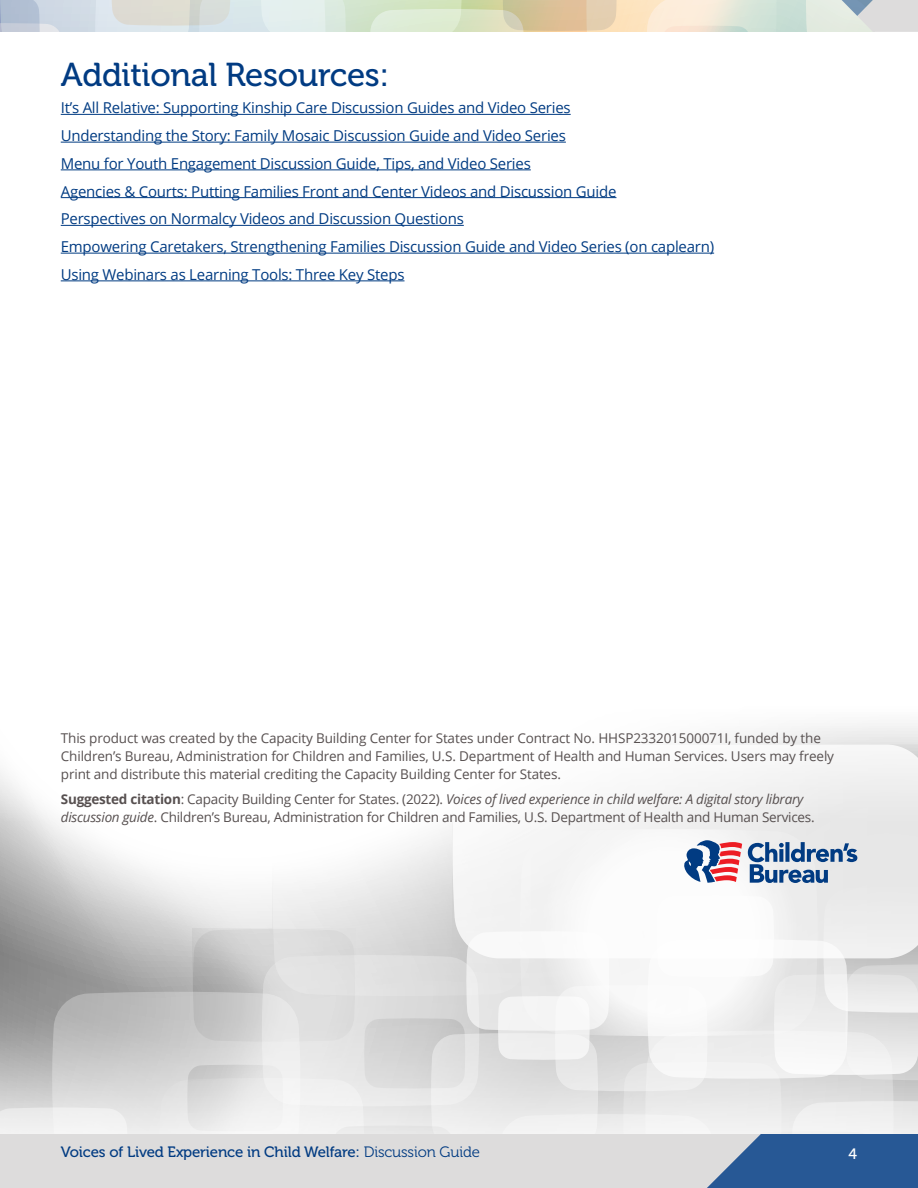
<style>
.page{position:relative;width:918px;height:1188px;background:#fff}
.page>*{position:absolute;margin:0;border:0;box-sizing:border-box;transform-origin:0 0}
.t1{font:33px "Museo 500";letter-spacing:-.01em;color:#013b82}
.ICF_-_Body_Copy_1{font:15px "Open Sans";letter-spacing:-.015em;color:#013b82}
.t2{font:15px "Museo 500";letter-spacing:-.01em;color:#013b82}
.t3{font:15px "Museo 500";color:#fff}
.ICF_-_Body_Copy_1-2{font:13.5px/18px "Open Sans";letter-spacing:-.01em;color:#575050}
.s1{font-weight:700}
.s2{font-style:italic}
.s3{font-family:"Museo 300"}
</style>
<div class="page">
<svg style="left:0;top:0;width:918px;height:32px"></svg>
<hr style="left:61px;top:114px;width:510px;height:1px;background:#013b82">
<hr style="left:61px;top:142px;width:505px;height:1px;background:#013b82">
<hr style="left:61px;top:170px;width:470px;height:1px;background:#013b82">
<hr style="left:61px;top:197px;width:555px;height:1px;background:#013b82">
<hr style="left:61px;top:225px;width:403px;height:1px;background:#013b82">
<hr style="left:61px;top:253px;width:653px;height:1px;background:#013b82">
<hr style="left:61px;top:281px;width:344px;height:1px;background:#013b82">
<svg style="left:0;top:840px;width:918px;height:348px"></svg>
<h3 class="t1" style="left:61px;top:56px;width:330px">Additional Resources:</h3>
<p class="ICF_-_Body_Copy_1" style="left:61px;top:98px;width:512px">It’s All Relative: Supporting Kinship Care Discussion Guides and Video Series</p>
<p class="ICF_-_Body_Copy_1" style="left:61px;top:125px;width:507px">Understanding the Story: Family Mosaic Discussion Guide and Video Series</p>
<p class="ICF_-_Body_Copy_1" style="left:61px;top:153px;width:472px">Menu for Youth Engagement Discussion Guide, Tips, and Video Series</p>
<p class="ICF_-_Body_Copy_1" style="left:61px;top:181px;width:557px">Agencies &amp; Courts: Putting Families Front and Center Videos and Discussion Guide</p>
<p class="ICF_-_Body_Copy_1" style="left:61px;top:209px;width:405px">Perspectives on Normalcy Videos and Discussion Questions</p>
<p class="ICF_-_Body_Copy_1" style="left:61px;top:236px;width:655px">Empowering Caretakers, Strengthening Families Discussion Guide and Video Series (on caplearn)</p>
<p class="ICF_-_Body_Copy_1" style="left:61px;top:264px;width:345px">Using Webinars as Learning Tools: Three Key Steps</p>
<p class="ICF_-_Body_Copy_1-2" style="left:61px;top:729px;width:775px">This product was created by the Capacity Building Center for States under Contract No. HHSP233201500071I, funded by the<br>Children’s Bureau, Administration for Children and Families, U.S. Department of Health and Human Services. Users may freely print and distribute this material crediting the Capacity Building Center for States.</p>
<p class="ICF_-_Body_Copy_1-2" style="left:61px;top:790px;width:755px"><span class="s1">Suggested citation</span>: Capacity Building Center for States. (2022). <span class="s2">Voices of lived experience in child welfare: A digital story library discussion guide</span>. Children’s Bureau, Administration for Children and Families, U.S. Department of Health and Human Services.</p>
<p class="t2" style="left:61px;top:1144px;width:421px">Voices of Lived Experience in Child Welfare: <span class="s3">Discussion Guide</span></p>
<p class="t3" style="left:849px;top:1145px;width:10px">4</p>
</div>
